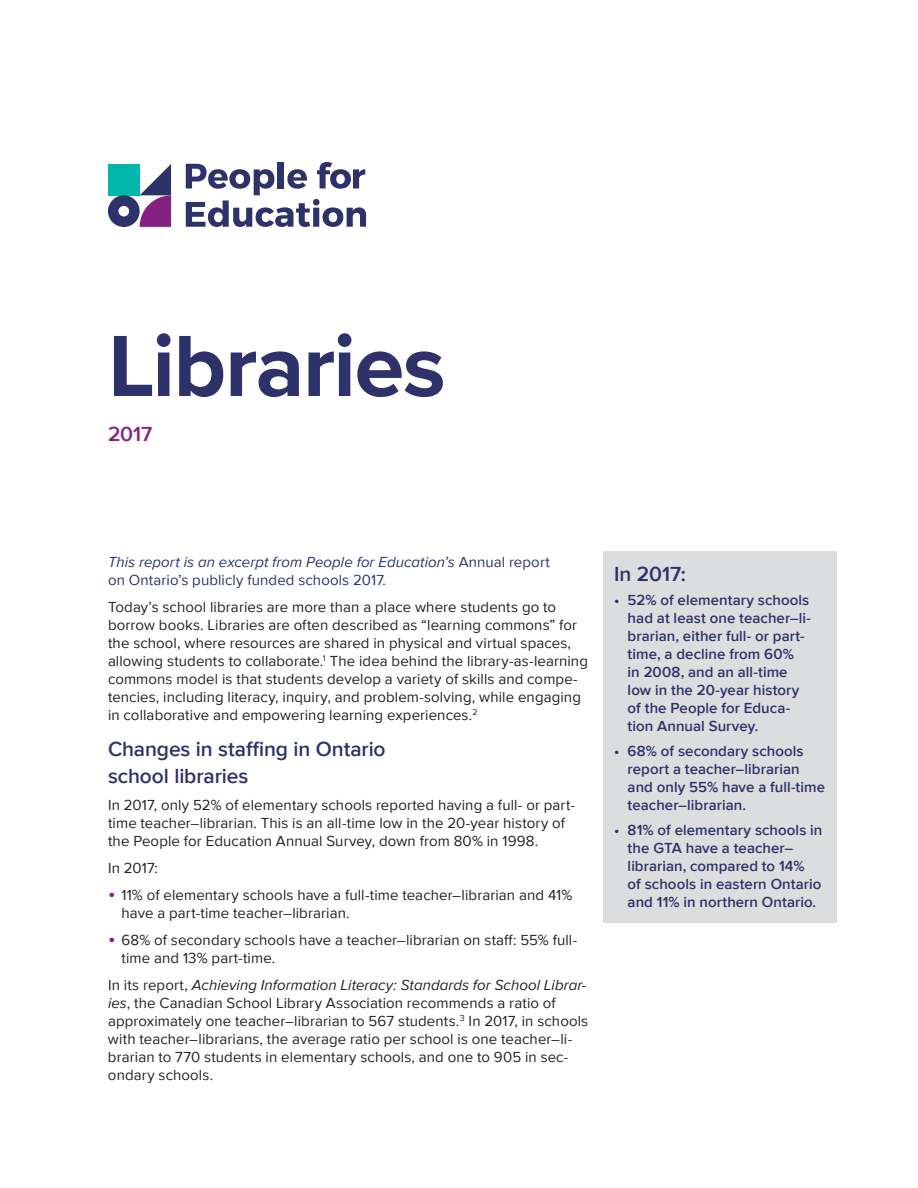
<style>
.page{position:relative;width:918px;height:1188px;background:#fff}
.page>*{position:absolute;margin:0;border:0;box-sizing:border-box;transform-origin:0 0}
.t1{font:700 90px "Proxima Nova";letter-spacing:-.02em;color:#2e316a}
.t2{font:600 21px/27px "Proxima Nova";letter-spacing:-.005em;color:#2e316a}
.t3{font:600 21px "Proxima Nova";color:#862181}
.t4{font:15px/18px "Proxima Nova";letter-spacing:.005em;color:#231f20}
.t5{font:600 15px/18px "Proxima Nova";letter-spacing:.005em;color:#2e316a}
.t6{font:15px/18px "Proxima Nova";letter-spacing:.01em;color:#2e316a}
.s1{font-style:italic}
.s2{font-size:21px;color:#862181}
</style>
<div class="page">
<div style="left:603px;top:551px;width:234px;height:371px;background:#dcddde"></div>
<svg style="left:186px;top:162px;width:180px;height:65px"></svg>
<svg style="left:108px;top:164px;width:63px;height:63px"></svg>
<h1 class="t1" style="left:108px;top:299px;width:339px">Libraries</h1>
<h2 class="t3" style="left:108px;top:418px;width:46px">2017</h2>
<p class="t6" style="left:108px;top:552px;width:443px"><span class="s1">This report is an excerpt from People for Education’s</span> Annual report on Ontario’s publicly funded schools 2017<span class="s1">.</span></p>
<p class="t4" style="left:108px;top:597px;width:481px">Today’s school libraries are more than a place where students go to borrow books. Libraries are often described as “learning commons” for the school, where resources are shared in physical and virtual spaces, allowing students to collaborate.<sup>1</sup> The idea behind the library-as-learning commons model is that students develop a variety of skills and compe&shy;tencies, including literacy, inquiry, and problem-solving, while engaging in collaborative and empowering learning experiences.<sup>2</sup></p>
<h2 class="t2" style="left:108px;top:735px;width:279px">Changes in staffing in Ontario school libraries</h2>
<p class="t4" style="left:108px;top:795px;width:469px">In 2017, only 52% of elementary schools reported having a full- or part&shy;time teacher–librarian. This is an all-time low in the 20-year history of the People for Education Annual Survey, down from 80% in 1998.</p>
<p class="t4" style="left:108px;top:858px;width:52px">In 2017:</p>
<p class="t4" style="left:122px;top:885px;width:452px;text-indent:-14px"><span class="s2">•</span> 11% of elementary schools have a full-time teacher–librarian and 41% have a part-time teacher–librarian.</p>
<p class="t4" style="left:122px;top:930px;width:457px;text-indent:-14px"><span class="s2">•</span> 68% of secondary schools have a teacher–librarian on staff: 55% full&shy;time and 13% part-time.</p>
<p class="t4" style="left:108px;top:975px;width:482px">In its report, <span class="s1">Achieving Information Literacy: Standards for School Librar&shy;ies</span>, the Canadian School Library Association recommends a ratio of approximately one teacher–librarian to 567 students.<sup>3</sup> In 2017, in schools with teacher–librarians, the average ratio per school is one teacher–li&shy;brarian to 770 students in elementary schools, and one to 905 in sec&shy;ondary schools.</p>
<h2 class="t2" style="left:614px;top:559px;width:73px">In 2017:</h2>
<p class="t5" style="left:628px;top:591px;width:185px;text-indent:-14px">• 52% of elementary schools had at least one teacher–li&shy;brarian, either full- or part&shy;time, a decline from 60%<br>in 2008, and an all-time low in the 20-year history of the People for Educa&shy;tion Annual Survey.</p>
<p class="t5" style="left:628px;top:742px;width:199px;text-indent:-14px">• 68% of secondary schools report a teacher–librarian and only 55% have a full-time teacher–librarian.</p>
<p class="t5" style="left:628px;top:820px;width:196px;text-indent:-14px">• 81% of elementary schools in the GTA have a teacher– librarian, compared to 14%<br>of schools in eastern Ontario and 11% in northern Ontario.</p>
</div>
